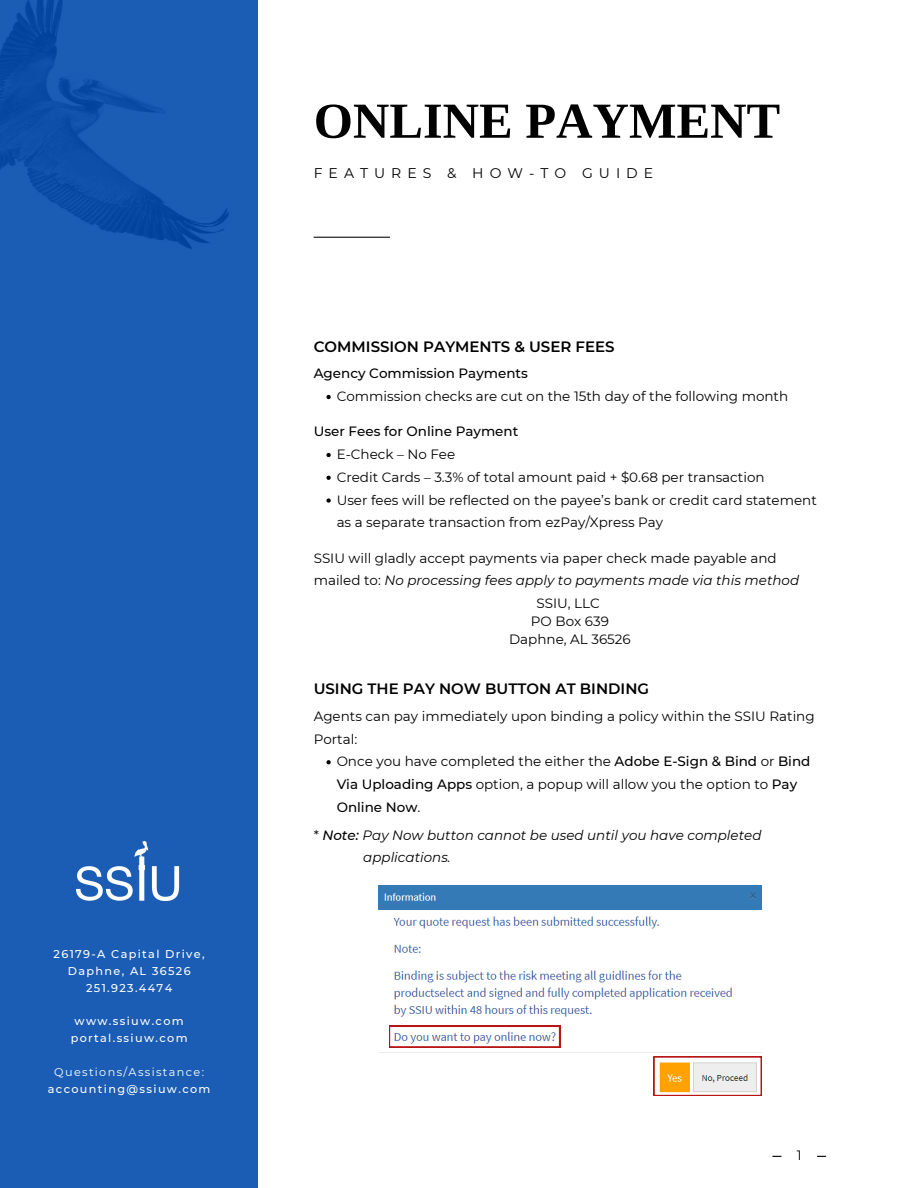
<style>
.page{position:relative;width:918px;height:1188px;background:#fff}
.page>*{position:absolute;margin:0;border:0;box-sizing:border-box;transform-origin:0 0}
.t1{font:700 50.55px "Libra Serif Modern";color:#000}
.t2{font:600 15px "Montserrat";color:#000}
.t3{font:13.95px "Montserrat";letter-spacing:.43em;color:#000}
.t4{font:13.5px/22.8px "Montserrat";color:#000}
.t5{font:italic 13.5px/22.8px "Montserrat";color:#000}
.t6{font:500 13.5px "Montserrat";color:#000}
.t7{font:500 11.25px/16.8px "Montserrat";letter-spacing:.12em;color:#fff;text-align:center}
.t8{font:11.25px "Montserrat";letter-spacing:.12em;color:#fff}
.s1{font-style:normal}
.s2{font-weight:500}
</style>
<div class="page">
<div style="left:0;top:0;width:258px;height:1188px;background:#1b5db5"></div>
<hr style="left:314px;top:237px;width:76px;height:1px;background:#000">
<svg style="left:326px;top:395px;width:5px;height:4px"></svg>
<svg style="left:326px;top:453px;width:5px;height:4px"></svg>
<svg style="left:326px;top:476px;width:5px;height:4px"></svg>
<svg style="left:326px;top:498px;width:5px;height:5px"></svg>
<svg style="left:326px;top:760px;width:5px;height:4px"></svg>
<img style="left:76px;top:841px;width:104px;height:60px">
<img style="left:379px;top:885px;width:382px;height:211px">
<svg style="left:389px;top:1026px;width:171px;height:21px"></svg>
<svg style="left:654px;top:1057px;width:108px;height:39px"></svg>
<p class="t7" style="left:54px;top:945px;width:153px">26179-A Capital Drive,<br>Daphne, AL 36526<br>251.923.4474</p>
<p class="t7" style="left:71px;top:1013px;width:118px">www.ssiuw.com portal.ssiuw.com</p>
<p class="t8" style="left:54px;top:1065px;width:151px">Questions/Assistance:</p>
<p class="t7" style="left:48px;top:1080px;width:164px">accounting@ssiuw.com</p>
<h1 class="t1" style="left:314px;top:92px;width:468px">ONLINE PAYMENT</h1>
<p class="t3" style="left:314px;top:165px;width:341px">FEATURES &amp; HOW-TO GUIDE</p>
<p class="t2" style="left:314px;top:337px;width:302px">COMMISSION PAYMENTS &amp; USER FEES</p>
<p class="t6" style="left:314px;top:365px;width:216px">Agency Commission Payments</p>
<p class="t4" style="left:337px;top:385px;width:453px">Commission checks are cut on the 15th day of the following month</p>
<p class="t6" style="left:314px;top:423px;width:206px">User Fees for Online Payment</p>
<p class="t4" style="left:337px;top:443px;width:482px">E-Check – No Fee<br>Credit Cards – 3.3% of total amount paid + $0.68 per transaction<br>User fees will be reflected on the payee’s bank or credit card statement as a separate transaction from ezPay/Xpress Pay</p>
<p class="t4" style="left:314px;top:546px;width:464px">SSIU will gladly accept payments via paper check made payable and</p>
<p class="t5" style="left:314px;top:569px;width:487px"><span class="s1">mailed to:</span> No processing fees apply to payments made via this method</p>
<p class="t4" style="left:537px;top:592px;width:65px">SSIU, LLC</p>
<p class="t4" style="left:509px;top:612px;width:123px;line-height:18px;text-align:center">PO Box 639<br>Daphne, AL 36526</p>
<p class="t2" style="left:314px;top:680px;width:337px">USING THE PAY NOW BUTTON AT BINDING</p>
<p class="t4" style="left:314px;top:705px;width:502px">Agents can pay immediately upon binding a policy within the SSIU Rating<br>Portal:</p>
<p class="t4" style="left:337px;top:750px;width:475px">Once you have completed the either the <span class="s2">Adobe E-Sign &amp; Bind</span> or <span class="s2">Bind<br>Via Uploading Apps</span> option, a popup will allow you the option to <span class="s2">Pay<br>Online Now</span>.</p>
<p class="t5" style="left:363px;top:823px;width:400px;text-indent:-50px"><span class="s1">*</span> <span class="s2">Note:</span> Pay Now button cannot be used until you have completed applications.</p>
<p class="t4" style="left:797px;top:1143px;width:6px">1</p>
</div>
